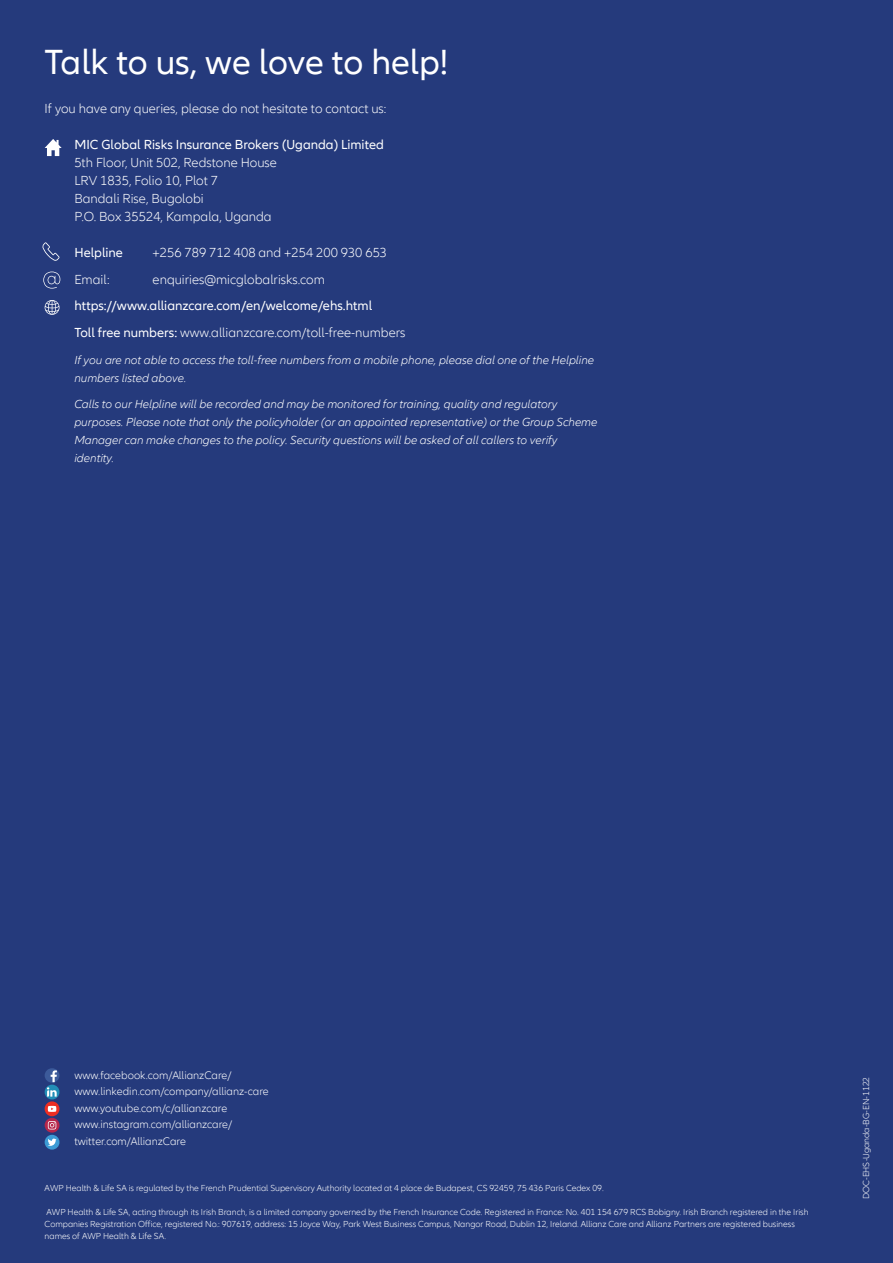
<style>
.page{position:relative;width:893px;height:1263px;background:#253a7c}
.page>*{position:absolute;margin:0;border:0;box-sizing:border-box;transform-origin:0 0}
.t1{font:36px "Allianz Neo";color:#fff}
.t2{font:300 13.5px "Allianz Neo";color:#fff}
.t3{font:13.5px "Allianz Neo";color:#fff}
.t4{font:italic 300 12px/18px "Allianz Neo";color:#fff}
.t5{font:300 11.25px "Allianz Neo";color:#fff}
.t6{font:300 9px/12px "Allianz Neo";color:#fff}
.s1{font-weight:400}
</style>
<div class="page">
<div style="left:45px;top:1068px;width:14px;height:15px;background:#3c5a9a;border-radius:50%"></div>
<svg style="left:45px;top:1085px;width:14px;height:14px"></svg>
<svg style="left:47px;top:1070px;width:10px;height:26px"></svg>
<svg style="left:45px;top:1118px;width:14px;height:15px"></svg>
<div style="left:45px;top:1135px;width:14px;height:14px;background:#3c9bd5;border-radius:50%"></div>
<svg style="left:45px;top:1101px;width:14px;height:15px"></svg>
<svg style="left:48px;top:1121px;width:8px;height:8px"></svg>
<svg style="left:48px;top:1106px;width:8px;height:6px"></svg>
<svg style="left:48px;top:1138px;width:9px;height:8px"></svg>
<svg style="left:45px;top:300px;width:14px;height:15px"></svg>
<svg style="left:45px;top:139px;width:17px;height:17px"></svg>
<svg style="left:42px;top:242px;width:18px;height:19px"></svg>
<svg style="left:43px;top:272px;width:17px;height:17px"></svg>
<p class="t1" style="left:45px;top:42px;width:405px">Talk to us, we love to help!</p>
<p class="t2" style="left:45px;top:101px;width:343px">If you have any queries, please do not hesitate to contact us:</p>
<p class="t3" style="left:74px;top:137px;width:311px">MIC Global Risks Insurance Brokers (Uganda) Limited</p>
<p class="t2" style="left:74px;top:155px;width:204px">5th Floor, Unit 502, Redstone House</p>
<p class="t2" style="left:74px;top:173px;width:145px">LRV 1835, Folio 10, Plot 7</p>
<p class="t2" style="left:74px;top:191px;width:131px">Bandali Rise, Bugolobi</p>
<p class="t2" style="left:74px;top:209px;width:199px">P.O. Box 35524, Kampala, Uganda</p>
<p class="t3" style="left:74px;top:245px;width:50px">Helpline</p>
<p class="t2" style="left:153px;top:245px;width:236px">+256 789 712 408 and +254 200 930 653</p>
<p class="t2" style="left:74px;top:272px;width:37px">Email:</p>
<p class="t2" style="left:153px;top:272px;width:174px">enquiries@micglobalrisks.com</p>
<p class="t3" style="left:74px;top:298px;width:299px">https://www.allianzcare.com/en/welcome/ehs.html</p>
<p class="t2" style="left:74px;top:325px;width:333px"><span class="s1">Toll free numbers:</span> www.allianzcare.com/toll-free-numbers</p>
<p class="t4" style="left:74px;top:351px;width:521px">If you are not able to access the toll-free numbers from a mobile phone, please dial one of the Helpline numbers listed above.</p>
<p class="t4" style="left:74px;top:395px;width:525px">Calls to our Helpline will be recorded and may be monitored for training, quality and regulatory purposes. Please note that only the policyholder (or an appointed representative) or the Group Scheme Manager can make changes to the policy. Security questions will be asked of all callers to verify identity.</p>
<p class="t5" style="left:74px;top:1068px;width:159px">www.facebook.com/AllianzCare/</p>
<p class="t5" style="left:74px;top:1085px;width:196px">www.linkedin.com/company/allianz-care</p>
<p class="t5" style="left:74px;top:1101px;width:154px">www.youtube.com/c/allianzcare</p>
<p class="t5" style="left:74px;top:1118px;width:159px">www.instagram.com/allianzcare/</p>
<p class="t5" style="left:74px;top:1134px;width:113px">twitter.com/AllianzCare</p>
<p class="t6" style="left:45px;top:1182px;width:561px">AWP Health &amp; Life SA is regulated by the French Prudential Supervisory Authority located at 4 place de Budapest, CS 92459, 75 436 Paris Cedex 09.</p>
<p class="t6" style="left:45px;top:1206px;width:765px">AWP Health &amp; Life SA, acting through its Irish Branch, is a limited company governed by the French Insurance Code. Registered in France: No. 401 154 679 RCS Bobigny. Irish Branch registered in the Irish<br>Companies Registration Office, registered No.: 907619, address: 15 Joyce Way, Park West Business Campus, Nangor Road, Dublin 12, Ireland. Allianz Care and Allianz Partners are registered business names of AWP Health &amp; Life SA.</p>
<p class="t6" style="left:860px;top:1199px;width:124px;rotate:-90deg">DOC-EHS-Uganda-BG-EN-1122</p>
</div>
